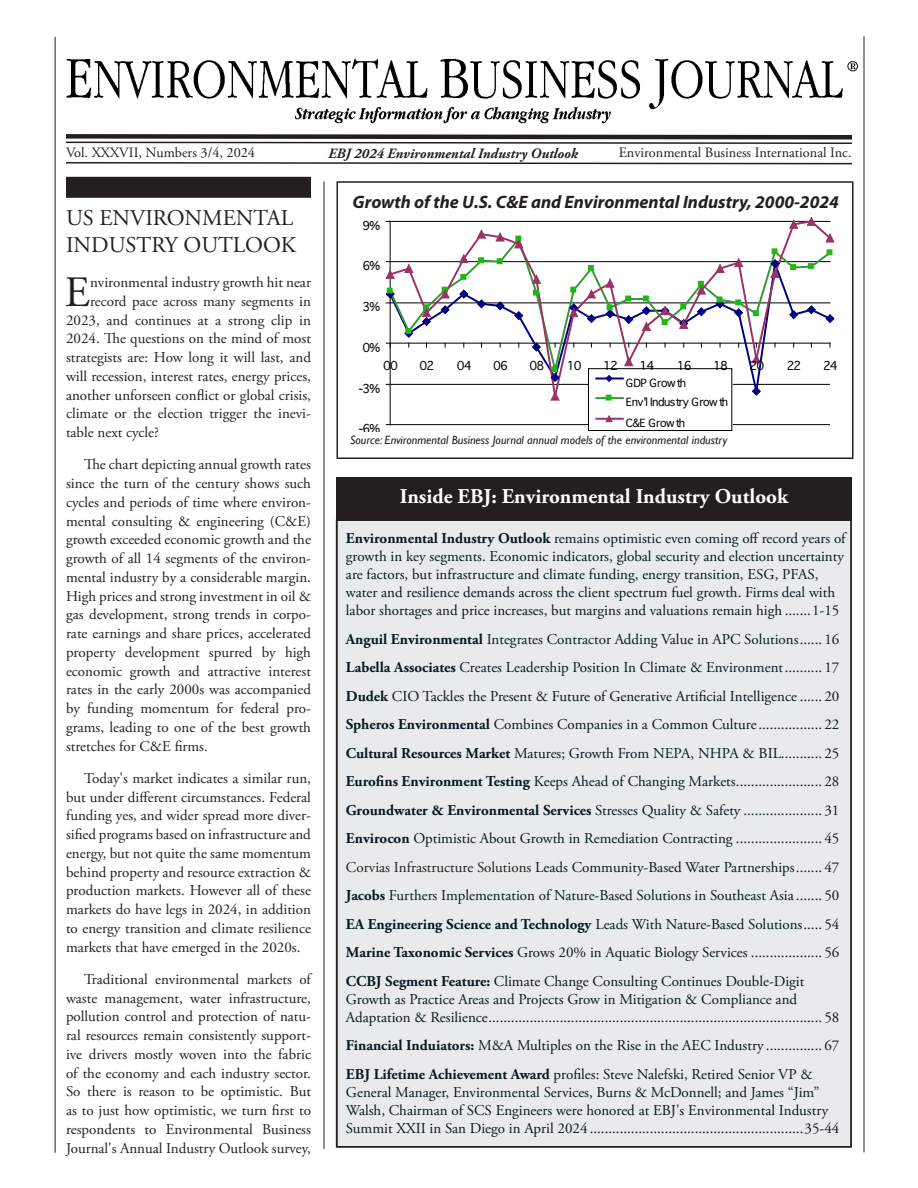
<style>
.page{position:relative;width:918px;height:1188px;background:#fff}
.page>*{position:absolute;margin:0;border:0;box-sizing:border-box;transform-origin:0 0}
.Dropcap2{font:43.35px "Adobe Garamond Pro";color:#231f20}
.Head_1{font:22.5px/27px "Adobe Garamond Pro";color:#231f20}
.Inside_EBJ{font:700 21px "Adobe Garamond Pro";color:#fff}
.Boxhead{font:italic 700 18px "Myriad Pro";color:#231f20}
.Inside_EBJ-2{font:15px/18px "Adobe Garamond Pro";color:#061b21}
.Body_Copy{font:15px/18.8px "Adobe Garamond Pro";color:#231f20;text-align:justify}
.Dropcap2-2{font:15px "Adobe Garamond Pro";color:#231f20}
.Folio{font:14.25px "Adobe Garamond Pro";color:#231f20}
.Folio-2{font:italic 700 14.25px "Adobe Garamond Pro";color:#231f20}
.Source{font:italic 12px "Gill Sans";color:#231f20}
.t1{font:11.85px "Geneva";letter-spacing:-.085em;color:#000}
.t2{font:10.8px/20.1px "Geneva";letter-spacing:-.04em;color:#000}
.s1{font-weight:700}
.s2{color:#231f20}
</style>
<div class="page">
<hr style="left:55px;top:37px;width:1px;height:1116px;background:#231f20">
<hr style="left:864px;top:36px;width:1px;height:1116px;background:#231f20">
<div style="left:336px;top:181px;width:518px;height:278px;border:2px solid #231f20"></div>
<img style="left:66px;top:58px;width:792px;height:66px">
<hr style="left:324px;top:182px;width:1px;height:967px;background:#231f20">
<svg style="left:66px;top:134px;width:786px;height:10px"></svg>
<svg style="left:66px;top:162px;width:786px;height:3px"></svg>
<div style="left:337px;top:482px;width:514px;height:665px;background:#e9eaeb"></div>
<div style="left:337px;top:477px;width:515px;height:44px;background:#231f20"></div>
<div style="left:66px;top:177px;width:245px;height:21px;background:#231f20"></div>
<hr style="left:390px;top:424px;width:440px;height:1px;background:#000">
<hr style="left:390px;top:221px;width:1px;height:204px;background:#000">
<div style="left:588px;top:369px;width:144px;height:62px;border:1px solid #000"></div>
<svg style="left:386px;top:217px;width:449px;height:184px"></svg>
<hr style="left:596px;top:418px;width:27px;height:2px;background:#936">
<svg style="left:605px;top:415px;width:9px;height:8px"></svg>
<p class="Folio" style="left:66px;top:144px;width:191px">Vol. XXXVII, Numbers 3/4, 2024</p>
<p class="Folio-2" style="left:328px;top:145px;width:251px">EBJ 2024 Environmental Industry Outlook</p>
<p class="Folio" style="left:619px;top:144px;width:234px">Environmental Business International Inc.</p>
<p class="Head_1" style="left:66px;top:205px;width:232px">US ENVIRONMENTAL<br>INDUSTRY OUTLOOK</p>
<p class="Dropcap2" style="left:65px;top:266px;width:27px">E</p>
<p class="Dropcap2-2" style="left:90px;top:273px;width:223px">nvironmental industry growth hit near</p>
<p class="Dropcap2-2" style="left:90px;top:292px;width:223px">record pace across many segments in</p>
<p class="Dropcap2-2" style="left:66px;top:311px;width:246px">2023, and continues at a strong clip in</p>
<p class="Dropcap2-2" style="left:66px;top:330px;width:246px">2024. The questions on the mind of most</p>
<p class="Dropcap2-2" style="left:66px;top:348px;width:247px">strategists are: How long it will last, and</p>
<p class="Dropcap2-2" style="left:66px;top:367px;width:246px">will recession, interest rates, energy prices,</p>
<p class="Dropcap2-2" style="left:66px;top:386px;width:246px">another unforseen conflict or global crisis,</p>
<p class="Dropcap2-2" style="left:66px;top:405px;width:247px">climate or the election trigger the inevi-</p>
<p class="Dropcap2-2" style="left:66px;top:423px;width:95px">table next cycle?</p>
<p class="Body_Copy" style="left:66px;top:456px;width:247px;text-indent:18px">The chart depicting annual growth rates since the turn of the century shows such cycles and periods of time where environ&shy;mental consulting &amp; engineering (C&amp;E) growth exceeded economic growth and the growth of all 14 segments of the environ&shy;mental industry by a considerable margin.<br>High prices and strong investment in oil &amp; gas development, strong trends in corpo&shy;rate earnings and share prices, accelerated property development spurred by high economic growth and attractive interest rates in the early 2000s was accompanied by funding momentum for federal pro&shy;grams, leading to one of the best growth stretches for C&amp;E firms.</p>
<p class="Body_Copy" style="left:66px;top:769px;width:247px;text-indent:18px">Today's market indicates a similar run, but under different circumstances. Federal funding yes, and wider spread more diver&shy;sified programs based on infrastructure and energy, but not quite the same momentum behind property and resource extraction &amp; production markets. However all of these markets do have legs in 2024, in addition to energy transition and climate resilience markets that have emerged in the 2020s.</p>
<p class="Body_Copy" style="left:66px;top:970px;width:247px;text-indent:18px">Traditional environmental markets of waste management, water infrastructure, pollution control and protection of natu&shy;ral resources remain consistently support&shy;ive drivers mostly woven into the fabric of the economy and each industry sector.<br>So there is reason to be optimistic. But as to just how optimistic, we turn first to respondents to Environmental Business Journal's Annual Industry Outlook survey,</p>
<p class="Boxhead" style="left:353px;top:190px;width:488px">Growth of the U.S. C&amp;E and Environmental Industry, 2000-2024</p>
<p class="t1" style="left:363px;top:219px;width:19px">9%</p>
<p class="t1" style="left:363px;top:259px;width:19px">6%</p>
<p class="t1" style="left:363px;top:300px;width:19px">3%</p>
<p class="t1" style="left:363px;top:341px;width:19px">0%</p>
<p class="t1" style="left:383px;top:359px;width:16px">00</p>
<p class="t1" style="left:420px;top:359px;width:16px">02</p>
<p class="t1" style="left:457px;top:359px;width:16px">04</p>
<p class="t1" style="left:493px;top:359px;width:16px">06</p>
<p class="t1" style="left:530px;top:359px;width:16px">08</p>
<p class="t1" style="left:567px;top:359px;width:16px">10</p>
<p class="t1" style="left:603px;top:359px;width:16px">12</p>
<p class="t1" style="left:640px;top:359px;width:16px">14</p>
<p class="t1" style="left:677px;top:359px;width:16px">16</p>
<p class="t1" style="left:713px;top:359px;width:16px">18</p>
<p class="t1" style="left:749px;top:359px;width:16px">20</p>
<p class="t1" style="left:787px;top:359px;width:16px">22</p>
<p class="t1" style="left:823px;top:359px;width:16px">24</p>
<p class="t2" style="left:626px;top:373px;width:104px">GDP Growth<br>Env'l Industry Grow th<br>C&amp;E Growth</p>
<p class="t1" style="left:359px;top:382px;width:23px">-3%</p>
<p class="t1" style="left:359px;top:422px;width:23px">-6%</p>
<p class="Source" style="left:350px;top:433px;width:379px">Source: Environmental Business Journal annual models of the environmental industry</p>
<p class="Inside_EBJ" style="left:400px;top:485px;width:390px">Inside EBJ: Environmental Industry Outlook</p>
<p class="Inside_EBJ-2" style="left:346px;top:530px;width:501px"><span class="s1">Environmental Industry Outlook</span> remains optimistic even coming off record years of growth in key segments. Economic indicators, global security and election uncertainty are factors, but infrastructure and climate funding, energy transition, ESG, PFAS, water and resilience demands across the client spectrum fuel growth. Firms deal with labor shortages and price increases, but margins and valuations remain high .......1-15</p>
<p class="Inside_EBJ-2" style="left:346px;top:631px;width:495px"><span class="s1">Anguil Environmental</span> Integrates Contractor Adding Value in APC Solutions...... 16</p>
<p class="Inside_EBJ-2" style="left:346px;top:659px;width:495px"><span class="s1">Labella Associates</span> Creates Leadership Position In Climate &amp; Environment.......... 17</p>
<p class="Inside_EBJ-2" style="left:346px;top:688px;width:495px"><span class="s1">Dudek</span> CIO Tackles the Present &amp; Future of Generative Artificial Intelligence ...... 20</p>
<p class="Inside_EBJ-2" style="left:346px;top:716px;width:495px"><span class="s1">Spheros Environmental</span> Combines Companies in a Common Culture................. 22</p>
<p class="Inside_EBJ-2" style="left:346px;top:745px;width:495px"><span class="s1">Cultural Resources Market</span> Matures; Growth From NEPA, NHPA &amp; BIL........... 25</p>
<p class="Inside_EBJ-2" style="left:346px;top:773px;width:495px"><span class="s1">Eurofins Environment Testing</span> Keeps Ahead of Changing Markets....................... 28</p>
<p class="Inside_EBJ-2" style="left:346px;top:802px;width:495px"><span class="s1">Groundwater &amp; Environmental Services</span> Stresses Quality &amp; Safety ..................... 31</p>
<p class="Inside_EBJ-2" style="left:346px;top:830px;width:495px"><span class="s1">Envirocon</span> Optimistic About Growth in Remediation Contracting ....................... 45</p>
<p class="Inside_EBJ-2" style="left:346px;top:859px;width:495px"><span class="s2">Corvias Infrastructure Solutions</span> Leads Community-Based Water Partnerships....... 47</p>
<p class="Inside_EBJ-2" style="left:346px;top:887px;width:495px"><span class="s1">Jacobs</span> Furthers Implementation of Nature-Based Solutions in Southeast Asia ....... 50</p>
<p class="Inside_EBJ-2" style="left:346px;top:916px;width:495px"><span class="s1">EA Engineering Science and Technology</span> Leads With Nature-Based Solutions..... 54</p>
<p class="Inside_EBJ-2" style="left:346px;top:944px;width:495px"><span class="s1">Marine Taxonomic Services</span> Grows 20% in Aquatic Biology Services ................... 56</p>
<p class="Inside_EBJ-2" style="left:346px;top:973px;width:495px"><span class="s1">CCBJ Segment Feature:</span> Climate Change Consulting Continues Double-Digit<br>Growth as Practice Areas and Projects Grow in Mitigation &amp; Compliance and<br>Adaptation &amp; Resilience......................................................................................... 58</p>
<p class="Inside_EBJ-2" style="left:346px;top:1037px;width:495px"><span class="s1">Financial Induiators:</span> M&amp;A Multiples on the Rise in the AEC Industry ............... 67</p>
<p class="Inside_EBJ-2" style="left:346px;top:1066px;width:495px"><span class="s1">EBJ Lifetime Achievement Award</span> profiles: Steve Nalefski, Retired Senior VP &amp; General Manager, Environmental Services, Burns &amp; McDonnell; and James “Jim” Walsh, Chairman of SCS Engineers were honored at EBJ's Environmental Industry Summit XXII in San Diego in April 2024 .........................................................35-44</p>
</div>
